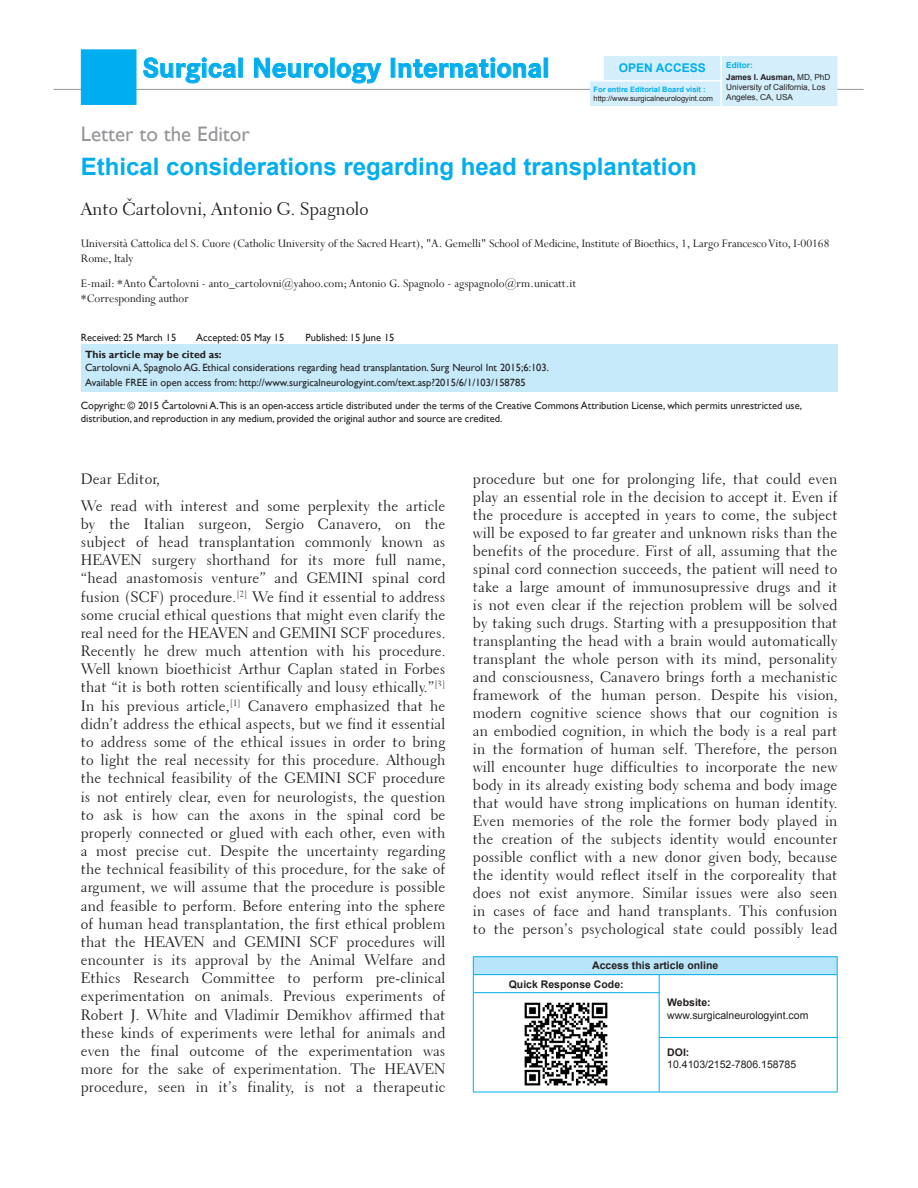
<style>
.page{position:relative;width:918px;height:1188px;background:#fff}
.page>*{position:absolute;margin:0;border:0;box-sizing:border-box;transform-origin:0 0}
.t1{font:700 27px "Corporate SBQ";color:#00aeef}
.AT{font:700 24px "Arial";color:#00aeef}
.AH{font:21px "Gill Sans";color:#939598}
.AU{font:18px "Transitional 521 BT Roman A";color:#231f20}
.TX{font:15px/18.1px "Transitional 521 BT Roman A";letter-spacing:.005em;color:#231f20;text-align:justify}
.AFF{font:12.75px/15px "Perpetua";letter-spacing:-.005em;color:#231f20}
.ADD{font:12.75px/15px "Perpetua";color:#231f20}
.t2{font:700 12px "Arial";color:#00aeef}
.Published{font:10.5px/12.6px "Gill Sans";color:#231f20}
.t3{font:10.5px/12.6px "Arial";color:#231f20}
.HIS{font:10.5px "Gill Sans";color:#231f20}
.t4{font:700 10.5px "Arial";color:#231f20}
.t5{font:8.25px/9.9px "Arial";letter-spacing:-.005em;color:#231f20}
.t6{font:700 8.25px/12px "Arial";letter-spacing:-.005em;color:#231f20}
.t7{font:7.5px "Arial";color:#231f20}
.t8{font:700 7.5px "Arial";color:#00aeef}
.s1{color:#00aeef}
.s2{font-weight:400}
.s3{font-family:"Times New Roman"}
.s4{font-weight:700}
</style>
<div class="page">
<hr style="left:54px;top:89px;width:810px;height:1px;background:#939598">
<svg style="left:143px;top:57px;width:93px;height:27px"></svg>
<div style="left:239px;top:58px;width:4px;height:20px;border:1px solid #00aeef"></div>
<svg style="left:254px;top:58px;width:74px;height:20px"></svg>
<div style="left:330px;top:58px;width:5px;height:20px;border:1px solid #00aeef"></div>
<svg style="left:337px;top:63px;width:45px;height:21px"></svg>
<svg style="left:398px;top:57px;width:144px;height:33px"></svg>
<div style="left:544px;top:58px;width:4px;height:20px;border:1px solid #00aeef"></div>
<div style="left:81px;top:49px;width:56px;height:56px;background:#00aeef;border:1px solid #00aeef"></div>
<div style="left:723px;top:56px;width:114px;height:50px;background:#d4effb"></div>
<div style="left:605px;top:56px;width:115px;height:24px;background:#d4effb"></div>
<div style="left:591px;top:82px;width:129px;height:24px;background:#d4effb"></div>
<div style="left:81px;top:345px;width:757px;height:47px;background:#c6eafa"></div>
<div style="left:473px;top:957px;width:364px;height:18px;background:#b9e5fa"></div>
<svg style="left:837px;top:957px;width:1px;height:17px"></svg>
<svg style="left:473px;top:957px;width:1px;height:17px"></svg>
<hr style="left:473px;top:956px;width:186px;height:1px;background:#00aeef">
<hr style="left:659px;top:956px;width:179px;height:1px;background:#00aeef">
<hr style="left:473px;top:975px;width:1px;height:117px;background:#00aeef">
<hr style="left:473px;top:974px;width:186px;height:1px;background:#00aeef">
<hr style="left:473px;top:1092px;width:186px;height:1px;background:#00aeef">
<hr style="left:659px;top:975px;width:1px;height:117px;background:#00aeef">
<hr style="left:837px;top:975px;width:1px;height:117px;background:#00aeef">
<hr style="left:659px;top:974px;width:179px;height:1px;background:#00aeef">
<hr style="left:659px;top:1092px;width:179px;height:1px;background:#00aeef">
<hr style="left:474px;top:992px;width:185px;height:1px;background:#00aeef">
<img style="left:524px;top:1002px;width:84px;height:84px">
<hr style="left:659px;top:1037px;width:179px;height:1px;background:#00aeef">
<h1 class="t1" style="left:143px;top:51px;width:408px">Surgical Neurology International</h1>
<p class="t6" style="left:726px;top:60px;width:106px"><span class="s1">Editor:<br></span>James I. Ausman, <span class="s2">MD, PhD</span></p>
<p class="t5" style="left:726px;top:82px;width:101px">University of California, Los<br>Angeles, CA, USA</p>
<p class="t2" style="left:619px;top:60px;width:88px">OPEN ACCESS</p>
<p class="t8" style="left:594px;top:84px;width:114px">For entire Editorial Board visit :</p>
<p class="t7" style="left:594px;top:93px;width:121px">http://www.surgicalneurologyint.com</p>
<p class="AH" style="left:81px;top:122px;width:171px">Letter to the Editor</p>
<p class="AT" style="left:81px;top:151px;width:618px">Ethical considerations regarding head transplantation</p>
<p class="AU" style="left:81px;top:198px;width:289px">Anto Čartolovni, Antonio G. Spagnolo</p>
<p class="AFF" style="left:81px;top:235px;width:750px">Università Cattolica del S. Cuore (Catholic University of the Sacred Heart), "A. Gemelli" School of Medicine, Institute of Bioethics, 1, Largo Francesco Vito, I-00168<br>Rome, Italy</p>
<p class="ADD" style="left:81px;top:276px;width:497px">E‑mail: *Anto <span class="s3">Č</span>artolovni ‑ anto_cartolovni@yahoo.com; Antonio G. Spagnolo ‑ agspagnolo@rm.unicatt.it *Corresponding author</p>
<p class="HIS" style="left:81px;top:331px;width:97px">Received: 25 March 15</p>
<p class="HIS" style="left:196px;top:331px;width:90px">Accepted: 05 May 15</p>
<p class="HIS" style="left:305px;top:331px;width:91px">Published: 15 June 15</p>
<p class="Published" style="left:85px;top:349px;width:465px"><span class="s4">This article may be cited as:<br></span>Cartolovni A, Spagnolo AG. Ethical considerations regarding head transplantation. Surg Neurol Int 2015;6:103.</p>
<p class="Published" style="left:85px;top:376px;width:442px">Available FREE in open access from: http://www.surgicalneurologyint.com/text.asp?2015/6/1/103/158785</p>
<p class="Published" style="left:81px;top:399px;width:723px">Copyright: © 2015 Čartolovni A.This is an open‑access article distributed under the terms of the Creative Commons Attribution License, which permits unrestricted use, distribution, and reproduction in any medium, provided the original author and source are credited.</p>
<p class="TX" style="left:81px;top:470px;width:81px">Dear Editor,</p>
<p class="TX" style="left:81px;top:497px;width:366px">We read with interest and some perplexity the article by the Italian surgeon, Sergio Canavero, on the subject of head transplantation commonly known as HEAVEN surgery shorthand for its more full name, “head anastomosis venture” and GEMINI spinal cord fusion (SCF) procedure.<sup>[2]</sup> We find it essential to address some crucial ethical questions that might even clarify the real need for the HEAVEN and GEMINI SCF procedures.<br>Recently he drew much attention with his procedure.<br>Well known bioethicist Arthur Caplan stated in Forbes that “it is both rotten scientifically and lousy ethically.”<sup>[3] </sup>In his previous article,<sup>[1]</sup> Canavero emphasized that he didn’t address the ethical aspects, but we find it essential to address some of the ethical issues in order to bring to light the real necessity for this procedure. Although the technical feasibility of the GEMINI SCF procedure is not entirely clear, even for neurologists, the question to ask is how can the axons in the spinal cord be properly connected or glued with each other, even with a most precise cut. Despite the uncertainty regarding the technical feasibility of this procedure, for the sake of argument, we will assume that the procedure is possible and feasible to perform. Before entering into the sphere of human head transplantation, the first ethical problem that the HEAVEN and GEMINI SCF procedures will encounter is its approval by the Animal Welfare and Ethics Research Committee to perform pre-clinical experimentation on animals. Previous experiments of Robert J. White and Vladimir Demikhov affirmed that these kinds of experiments were lethal for animals and even the final outcome of the experimentation was more for the sake of experimentation. The HEAVEN procedure, seen in it’s finality, is not a therapeutic</p>
<p class="TX" style="left:473px;top:470px;width:366px">procedure but one for prolonging life, that could even play an essential role in the decision to accept it. Even if the procedure is accepted in years to come, the subject will be exposed to far greater and unknown risks than the benefits of the procedure. First of all, assuming that the spinal cord connection succeeds, the patient will need to take a large amount of immunosupressive drugs and it is not even clear if the rejection problem will be solved by taking such drugs. Starting with a presupposition that transplanting the head with a brain would automatically transplant the whole person with its mind, personality and consciousness, Canavero brings forth a mechanistic framework of the human person. Despite his vision, modern cognitive science shows that our cognition is an embodied cognition, in which the body is a real part in the formation of human self. Therefore, the person will encounter huge difficulties to incorporate the new body in its already existing body schema and body image that would have strong implications on human identity.<br>Even memories of the role the former body played in the creation of the subjects identity would encounter possible conflict with a new donor given body, because the identity would reflect itself in the corporeality that does not exist anymore. Similar issues were also seen in cases of face and hand transplants. This confusion to the person’s psychological state could possibly lead</p>
<p class="t4" style="left:592px;top:958px;width:128px">Access this article online</p>
<p class="t4" style="left:509px;top:977px;width:116px">Quick Response Code:</p>
<p class="t3" style="left:667px;top:996px;width:143px"><span class="s4">Website: </span>www.surgicalneurologyint.com</p>
<p class="t3" style="left:667px;top:1046px;width:131px"><span class="s4">DOI:<br></span>10.4103/2152-7806.158785</p>
</div>
